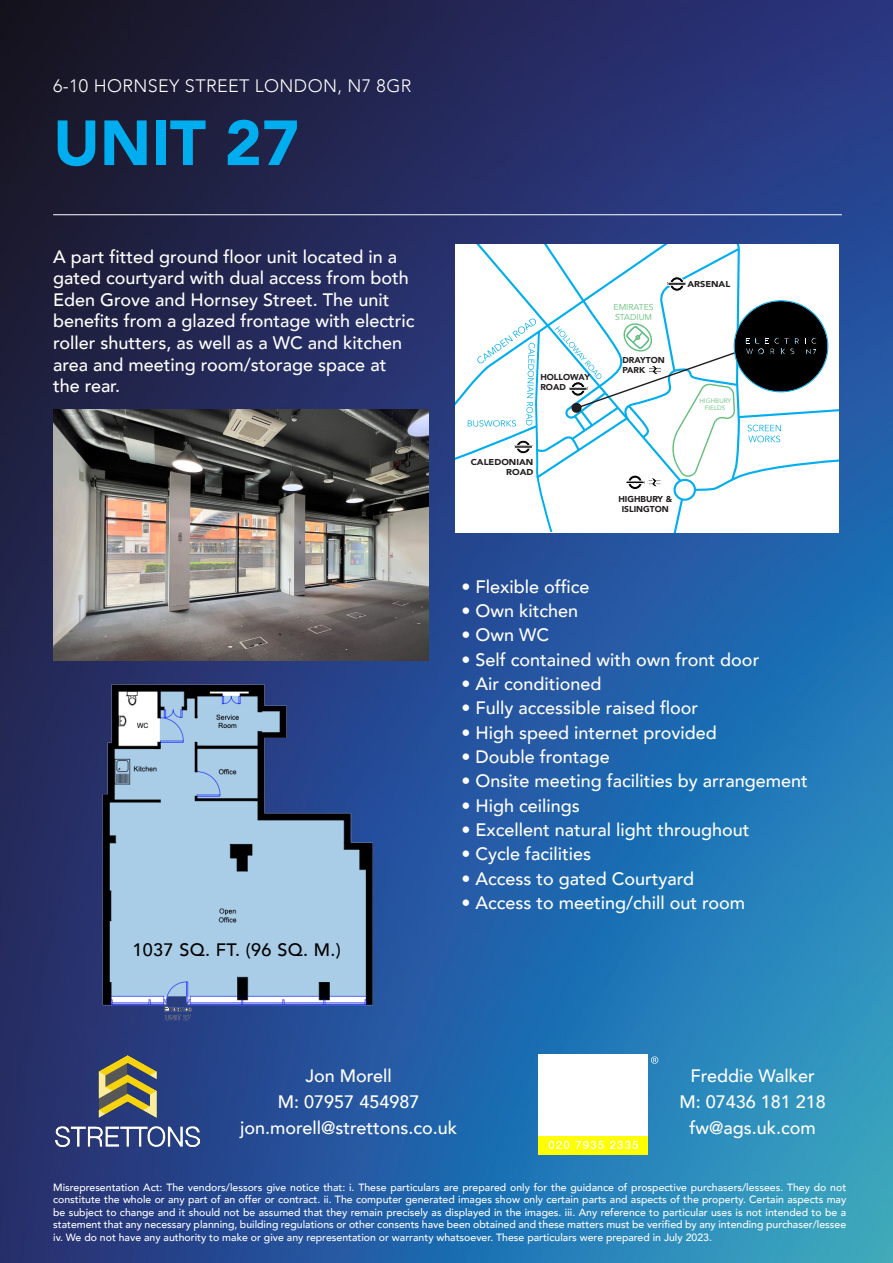
<style>
.page{position:relative;width:893px;height:1263px;background:#fff}
.page>*{position:absolute;margin:0;border:0;box-sizing:border-box;transform-origin:0 0}
.t1{font:900 63px "Avenir";color:#00aeef}
.t2{font:500 18px/21.6px "Avenir";color:#fff;text-align:center}
.t3{font:300 18px "Avenir";letter-spacing:.02em;color:#fff}
.t4{font:500 18px "Avenir";letter-spacing:.02em;color:#000}
.t5{font:500 10.5px/12.6px "Avenir";color:#fff;text-align:justify}
.t6{font:900 8.55px/10.2px "Avenir";color:#231f20}
.t7{font:900 8.55px/10.2px "Avenir";color:#231f20;text-align:right;scale:1.07 1}
.t8{font:8.55px/10.2px "Avenir";color:#64bf7b}
.t9{font:6.45px/7.6px "Avenir";color:#64bf7b;text-align:center}
</style>
<div class="page">
<img style="left:0;top:0;width:893px;height:1263px">
<hr style="left:53px;top:214px;width:789px;height:1px;background:#fff">
<div style="left:538px;top:1054px;width:110px;height:82px;background:#fff"></div>
<div style="left:538px;top:1136px;width:110px;height:18px;background:#ff0"></div>
<svg style="left:651px;top:1056px;width:7px;height:8px"></svg>
<svg style="left:549px;top:1141px;width:20px;height:8px"></svg>
<svg style="left:575px;top:1141px;width:29px;height:8px"></svg>
<svg style="left:610px;top:1141px;width:28px;height:8px"></svg>
<img style="left:56px;top:1056px;width:144px;height:94px">
<img style="left:53px;top:410px;width:375px;height:251px">
<img style="left:53px;top:675px;width:375px;height:356px">
<svg style="left:455px;top:244px;width:384px;height:288px"></svg>
<h2 class="t3" style="left:53px;top:79px;width:360px">6-10 HORNSEY STREET LONDON, N7 8GR</h2>
<h1 class="t1" style="left:53px;top:106px;width:248px">UNIT 27</h1>
<p class="t2" style="left:53px;top:244px;width:363px;text-align:left">A part fitted ground floor unit located in a gated courtyard with dual access from both Eden Grove and Hornsey Street. The unit benefits from a glazed frontage with electric roller shutters, as well as a WC and kitchen area and meeting room/storage space at the rear.</p>
<h2 class="t4" style="left:133px;top:942px;width:210px">1037 SQ. FT. (96 SQ. M.)</h2>
<p class="t6" style="left:540px;top:372px;width:51px">HOLLOWAY<br>ROAD</p>
<p class="t7" style="left:471px;top:457px;width:60px">CALEDONIAN<br>ROAD</p>
<p class="t8" style="left:614px;top:301px;width:42px">EMIRATES<br>STADIUM</p>
<p class="t6" style="left:622px;top:355px;width:44px">DRAYTON<br>PARK</p>
<p class="t7" style="left:687px;top:278px;width:42px">ARSENAL</p>
<p class="t9" style="left:699px;top:397px;width:33px">HIGHBURY<br>FIELDS</p>
<p class="t6" style="left:618px;top:493px;width:55px;text-align:center">HIGHBURY &amp;<br>ISLINGTON</p>
<h2 class="t2" style="left:461px;top:575px;width:130px">• Flexible office</h2>
<h2 class="t2" style="left:461px;top:602px;width:118px">• Own kitchen</h2>
<h2 class="t2" style="left:461px;top:626px;width:89px">• Own WC</h2>
<h2 class="t2" style="left:461px;top:650px;width:299px">• Self contained with own front door</h2>
<h2 class="t2" style="left:461px;top:675px;width:142px">• Air conditioned</h2>
<h2 class="t2" style="left:461px;top:696px;width:238px">• Fully accessible raised floor</h2>
<h2 class="t2" style="left:461px;top:723px;width:257px">• High speed internet provided</h2>
<h2 class="t2" style="left:461px;top:748px;width:150px">• Double frontage</h2>
<h2 class="t2" style="left:461px;top:772px;width:348px">• Onsite meeting facilities by arrangement</h2>
<h2 class="t2" style="left:461px;top:796px;width:120px">• High ceilings</h2>
<h2 class="t2" style="left:461px;top:821px;width:290px">• Excellent natural light throughout</h2>
<h2 class="t2" style="left:461px;top:845px;width:131px">• Cycle facilities</h2>
<h2 class="t2" style="left:461px;top:869px;width:234px">• Access to gated Courtyard</h2>
<h2 class="t2" style="left:461px;top:894px;width:285px">• Access to meeting/chill out room</h2>
<h2 class="t2" style="left:240px;top:1065px;width:219px;line-height:25.8px">Jon Morell<br>M: 07957 454987 jon.morell@strettons.co.uk</h2>
<h2 class="t2" style="left:679px;top:1065px;width:148px;line-height:25.8px">Freddie Walker<br>M: 07436 181 218 fw@ags.uk.com</h2>
<p class="t5" style="left:53px;top:1182px;width:795px">Misrepresentation Act: The vendors/lessors give notice that: i. These particulars are prepared only for the guidance of prospective purchasers/lessees. They do not constitute the whole or any part of an offer or contract. ii. The computer generated images show only certain parts and aspects of the property. Certain aspects may be subject to change and it should not be assumed that they remain precisely as displayed in the images. iii. Any reference to particular uses is not intended to be a statement that any necessary planning, building regulations or other consents have been obtained and these matters must be verified by any intending purchaser/lessee iv. We do not have any authority to make or give any representation or warranty whatsoever. These particulars were prepared in July 2023.</p>
</div>
